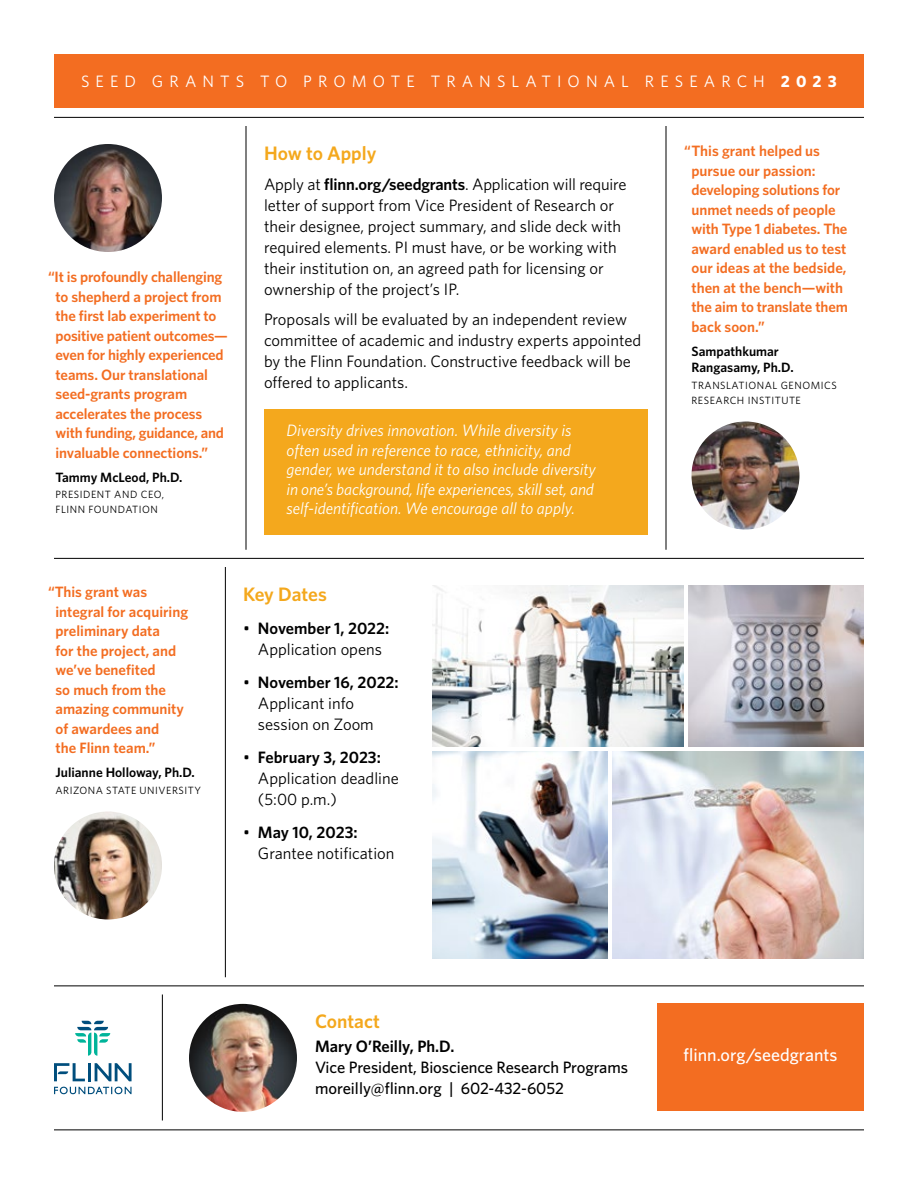
<style>
.page{position:relative;width:918px;height:1188px;background:#fff}
.page>*{position:absolute;margin:0;border:0;box-sizing:border-box;transform-origin:0 0}
.t1{font:600 19.5px "Whitney";color:#f4a81d}
.t2{font:500 18px "Whitney";color:#fff}
.t3{font:16.5px/21px "Whitney";color:#000}
.t4{font:italic 16.5px/19.5px "Whitney";color:#fff}
.t5{font:500 16.5px/21px "Whitney";letter-spacing:-.005em;color:#000}
.t6{font:16.5px "Whitney";letter-spacing:.37em;color:#fff}
.t7{font:600 16.5px "Whitney";color:#000}
.t8{font:600 15px/19.5px "Whitney";letter-spacing:-.005em;color:#f36d21}
.t9{font:600 13.5px/16.5px "Whitney";color:#000}
.t10{font:10.5px/15px "Whitney";letter-spacing:.05em;color:#000}
.s1{font-weight:700}
.s2{font-weight:600}
</style>
<div class="page">
<div style="left:264px;top:410px;width:384px;height:126px;background:#f4a81d"></div>
<hr style="left:162px;top:994px;width:1px;height:126px;background:#000">
<hr style="left:225px;top:567px;width:1px;height:410px;background:#000">
<hr style="left:666px;top:126px;width:1px;height:424px;background:#000">
<hr style="left:246px;top:126px;width:1px;height:424px;background:#000">
<svg style="left:54px;top:1087px;width:78px;height:7px"></svg>
<svg style="left:54px;top:1063px;width:31px;height:18px"></svg>
<svg style="left:95px;top:1063px;width:37px;height:18px"></svg>
<hr style="left:88px;top:1063px;width:3px;height:18px;background:#004e7d">
<svg style="left:75px;top:1021px;width:35px;height:35px"></svg>
<hr style="left:54px;top:1130px;width:810px;height:1px;background:#000">
<hr style="left:54px;top:986px;width:810px;height:1px;background:#000">
<hr style="left:54px;top:558px;width:810px;height:1px;background:#000">
<div style="left:54px;top:54px;width:810px;height:54px;background:#f36d21"></div>
<hr style="left:54px;top:117px;width:810px;height:1px;background:#000">
<img style="left:692px;top:422px;width:108px;height:108px;border-radius:54px">
<img style="left:54px;top:812px;width:108px;height:108px;border-radius:54px">
<img style="left:432px;top:585px;width:252px;height:162px">
<img style="left:612px;top:752px;width:252px;height:206px">
<img style="left:688px;top:585px;width:176px;height:162px">
<img style="left:432px;top:752px;width:176px;height:206px">
<div style="left:657px;top:1004px;width:207px;height:108px;background:#f36d21"></div>
<img style="left:54px;top:144px;width:108px;height:108px;border-radius:54px">
<img style="left:189px;top:1004px;width:108px;height:108px;border-radius:54px">
<p class="t6" style="left:81px;top:70px;width:757px">SEED GRANTS TO PROMOTE TRANSLATIONAL RESEARCH <span class="s1">2023</span></p>
<p class="t8" style="left:56px;top:267px;width:174px;text-indent:-8px">“It is profoundly challenging to shepherd a project from the first lab experiment to positive patient outcomes— even for highly experienced teams. Our translational seed-grants program accelerates the process with funding, guidance, and invaluable connections.”</p>
<p class="t9" style="left:56px;top:468px;width:128px">Tammy McLeod, Ph.D.</p>
<p class="t10" style="left:55px;top:487px;width:110px">PRESIDENT AND CEO,<br>FLINN FOUNDATION</p>
<p class="t1" style="left:264px;top:141px;width:114px">How to Apply</p>
<p class="t3" style="left:264px;top:173px;width:364px">Apply at <span class="s2">flinn.org/seedgrants</span>. Application will require letter of support from Vice President of Research or their designee, project summary, and slide deck with required elements. PI must have, or be working with their institution on, an agreed path for licensing or ownership of the project’s IP.</p>
<p class="t3" style="left:264px;top:308px;width:379px">Proposals will be evaluated by an independent review committee of academic and industry experts appointed by the Flinn Foundation. Constructive feedback will be offered to applicants.</p>
<p class="t4" style="left:287px;top:420px;width:311px">Diversity drives innovation. While diversity is often used in reference to race, ethnicity, and gender, we understand it to also include diversity in one’s background, life experiences, skill set, and self-identification. We encourage all to apply.</p>
<p class="t8" style="left:56px;top:582px;width:134px;text-indent:-8px">“This grant was integral for acquiring preliminary data<br>for the project, and we’ve benefited<br>so much from the amazing community of awardees and<br>the Flinn team.”</p>
<p class="t9" style="left:56px;top:764px;width:141px">Julianne Holloway, Ph.D.</p>
<p class="t10" style="left:55px;top:782px;width:147px">ARIZONA STATE UNIVERSITY</p>
<p class="t1" style="left:243px;top:582px;width:85px">Key Dates</p>
<p class="t3" style="left:243px;top:617px;width:148px;text-align:center">• <span class="s2">November 1, 2022:<br></span>Application opens</p>
<p class="t3" style="left:258px;top:671px;width:142px;text-indent:-15px">• <span class="s2">November 16, 2022:<br></span>Applicant info session on Zoom</p>
<p class="t3" style="left:258px;top:746px;width:142px;text-indent:-15px">• <span class="s2">February 3, 2023:<br></span>Application deadline (5:00 p.m.)</p>
<p class="t3" style="left:258px;top:821px;width:138px;text-indent:-15px">• <span class="s2">May 10, 2023:<br></span>Grantee notification</p>
<p class="t8" style="left:692px;top:141px;width:158px;text-indent:-8px">“This grant helped us pursue our passion: developing solutions for unmet needs of people with Type 1 diabetes. The award enabled us to test our ideas at the bedside, then at the bench—with the aim to translate them back soon.”</p>
<p class="t9" style="left:692px;top:342px;width:104px">Sampathkumar<br>Rangasamy, Ph.D.</p>
<p class="t10" style="left:691px;top:377px;width:147px">TRANSLATIONAL GENOMICS<br>RESEARCH INSTITUTE</p>
<p class="t1" style="left:315px;top:1010px;width:66px">Contact</p>
<p class="t7" style="left:315px;top:1036px;width:141px">Mary O’Reilly, Ph.D.</p>
<p class="t5" style="left:315px;top:1056px;width:315px">Vice President, Bioscience Research Programs moreilly@flinn.org | 602-432-6052</p>
<p class="t2" style="left:683px;top:1044px;width:156px">flinn.org/seedgrants</p>
</div>
